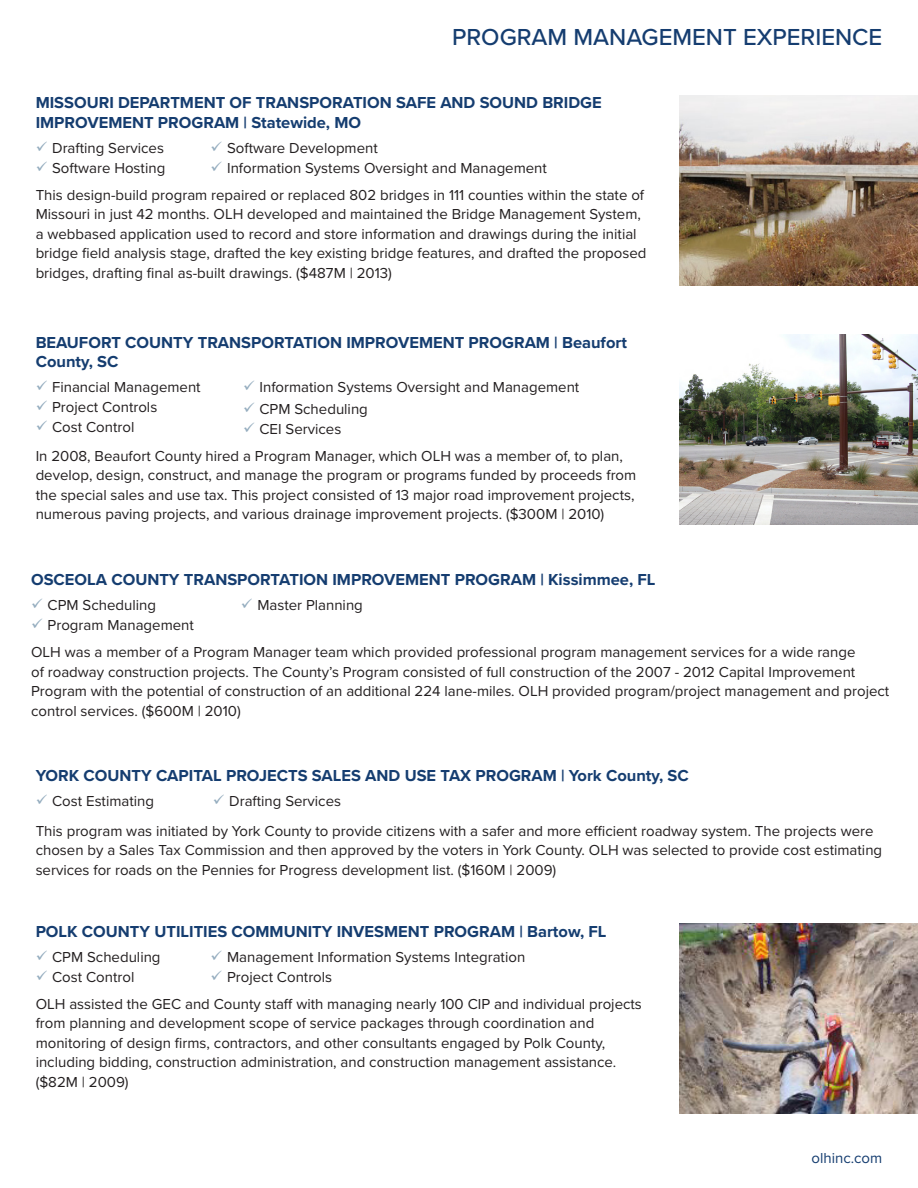
<style>
.page{position:relative;width:918px;height:1188px;background:#fff}
.page>*{position:absolute;margin:0;border:0;box-sizing:border-box;transform-origin:0 0}
.Heading{font:500 24px "Proxima Nova";color:#153d70}
.Subhead_2{font:700 16.5px/19.5px "Proxima Nova";color:#153d70}
.Body{font:15px/19.5px "Proxima Nova";color:#231f20}
.Body-2{font:15px "Proxima Nova";color:#153d70}
</style>
<div class="page">
<img style="left:679px;top:95px;width:239px;height:191px">
<img style="left:679px;top:335px;width:239px;height:190px">
<img style="left:679px;top:924px;width:239px;height:190px">
<p class="Heading" style="left:452px;top:19px;width:432px">PROGRAM MANAGEMENT EXPERIENCE</p>
<p class="Subhead_2" style="left:36px;top:93px;width:568px">MISSOURI DEPARTMENT OF TRANSPORATION SAFE AND SOUND BRIDGE<br>IMPROVEMENT PROGRAM | Statewide, MO</p>
<p class="Body" style="left:52px;top:137px;width:113px">Drafting Services</p>
<p class="Body" style="left:52px;top:157px;width:115px">Software Hosting</p>
<p class="Body" style="left:227px;top:137px;width:152px">Software Development</p>
<p class="Body" style="left:227px;top:157px;width:321px">Information Systems Oversight and Management</p>
<p class="Body" style="left:36px;top:185px;width:612px">This design-build program repaired or replaced 802 bridges in 111 counties within the state of Missouri in just 42 months. OLH developed and maintained the Bridge Management System, a webbased application used to record and store information and drawings during the initial bridge field analysis stage, drafted the key existing bridge features, and drafted the proposed bridges, drafting final as-built drawings. ($487M | 2013)</p>
<p class="Subhead_2" style="left:36px;top:332px;width:593px">BEAUFORT COUNTY TRANSPORTATION IMPROVEMENT PROGRAM | Beaufort<br>County, SC</p>
<p class="Body" style="left:52px;top:377px;width:150px">Financial Management</p>
<p class="Body" style="left:52px;top:397px;width:107px">Project Controls</p>
<p class="Body" style="left:52px;top:417px;width:84px">Cost Control</p>
<p class="Body" style="left:260px;top:377px;width:321px">Information Systems Oversight and Management</p>
<p class="Body" style="left:260px;top:398px;width:110px">CPM Scheduling</p>
<p class="Body" style="left:260px;top:418px;width:83px">CEI Services</p>
<p class="Body" style="left:36px;top:445px;width:602px">In 2008, Beaufort County hired a Program Manager, which OLH was a member of, to plan, develop, design, construct, and manage the program or programs funded by proceeds from the special sales and use tax. This project consisted of 13 major road improvement projects, numerous paving projects, and various drainage improvement projects. ($300M | 2010)</p>
<p class="Subhead_2" style="left:31px;top:570px;width:626px">OSCEOLA COUNTY TRANSPORTATION IMPROVEMENT PROGRAM | Kissimmee, FL</p>
<p class="Body" style="left:48px;top:594px;width:110px">CPM Scheduling</p>
<p class="Body" style="left:48px;top:615px;width:148px">Program Management</p>
<p class="Body" style="left:257px;top:594px;width:107px">Master Planning</p>
<p class="Body" style="left:31px;top:642px;width:860px">OLH was a member of a Program Manager team which provided professional program management services for a wide range<br>of roadway construction projects. The County’s Program consisted of full construction of the 2007 - 2012 Capital Improvement Program with the potential of construction of an additional 224 lane-miles. OLH provided program/project management and project control services. ($600M | 2010)</p>
<p class="Subhead_2" style="left:36px;top:766px;width:655px">YORK COUNTY CAPITAL PROJECTS SALES AND USE TAX PROGRAM | York County, SC</p>
<p class="Body" style="left:52px;top:791px;width:103px">Cost Estimating</p>
<p class="Body" style="left:229px;top:791px;width:113px">Drafting Services</p>
<p class="Body" style="left:36px;top:820px;width:848px">This program was initiated by York County to provide citizens with a safer and more efficient roadway system. The projects were chosen by a Sales Tax Commission and then approved by the voters in York County. OLH was selected to provide cost estimating services for roads on the Pennies for Progress development list. ($160M | 2009)</p>
<p class="Subhead_2" style="left:36px;top:921px;width:572px">POLK COUNTY UTILITIES COMMUNITY INVESMENT PROGRAM | Bartow, FL</p>
<p class="Body" style="left:52px;top:946px;width:110px">CPM Scheduling</p>
<p class="Body" style="left:52px;top:966px;width:84px">Cost Control</p>
<p class="Body" style="left:227px;top:946px;width:300px">Management Information Systems Integration</p>
<p class="Body" style="left:227px;top:966px;width:107px">Project Controls</p>
<p class="Body" style="left:36px;top:993px;width:608px">OLH assisted the GEC and County staff with managing nearly 100 CIP and individual projects from planning and development scope of service packages through coordination and monitoring of design firms, contractors, and other consultants engaged by Polk County, including bidding, construction administration, and construction management assistance. ($82M | 2009)</p>
<p class="Body-2" style="left:812px;top:1147px;width:72px">olhinc.com</p>
</div>
